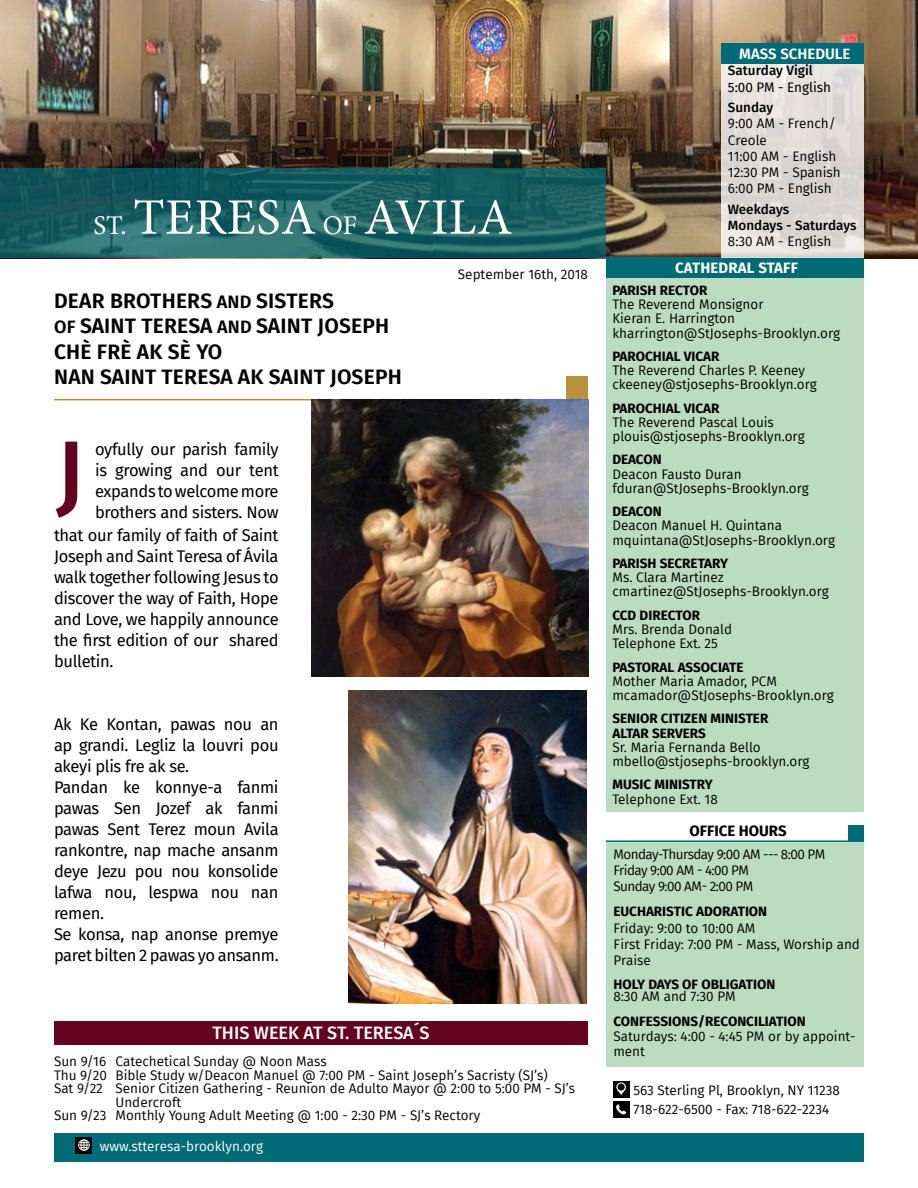
<style>
.page{position:relative;width:918px;height:1188px;background:#fff}
.page>*{position:absolute;margin:0;border:0;box-sizing:border-box;transform-origin:0 0}
.t1{font:500 90px "Fira Sans";color:#640221}
.t2{font:51px "Minion Pro";letter-spacing:.01em;color:#fff}
.t3{font:600 21px/25.2px "Fira Sans";letter-spacing:.01em;color:#000}
.t4{font:500 18px "Fira Sans";color:#fff}
.t5{font:16.5px/21px "Fira Sans";letter-spacing:-.02em;color:#000;text-align:justify}
.t6{font:700 15px "Fira Sans";letter-spacing:.01em;color:#fff}
.t7{font:600 15px "Fira Sans";color:#fff}
.t8{font:700 15px "Fira Sans";color:#000}
.t9{font:13.5px/14.2px "Fira Sans";color:#000}
.t10{font:700 13.5px/14.2px "Fira Sans";color:#000}
.t11{font:13.5px/16.2px "Fira Sans";letter-spacing:-.04em;color:#000}
.t12{font:500 13.5px/16.2px "Fira Sans";color:#000}
.t13{font:13.5px "Fira Sans";color:#fff}
.t14{font:13.5px "Fira Sans";color:#000}
.s1{font-size:27px}
.s2{font-size:18px}
</style>
<div class="page">
<img style="left:0;top:0;width:918px;height:258px">
<div style="left:606px;top:841px;width:258px;height:225px;background:#bbdcc0"></div>
<div style="left:606px;top:276px;width:258px;height:536px;background:#bbdcc0"></div>
<div style="left:54px;top:1134px;width:810px;height:28px;background:#006b77"></div>
<svg style="left:0;top:168px;width:606px;height:90px;background:#1b6063"></svg>
<div style="left:76px;top:1137px;width:16px;height:16px;background:#000"></div>
<svg style="left:78px;top:1139px;width:12px;height:12px"></svg>
<div style="left:606px;top:258px;width:258px;height:20px;background:#006b77"></div>
<div style="left:54px;top:1021px;width:534px;height:23px;background:#640221"></div>
<div style="left:613px;top:1081px;width:16px;height:16px;background:#000"></div>
<svg style="left:616px;top:1082px;width:10px;height:13px"></svg>
<div style="left:618px;top:1083px;width:7px;height:8px;background:#000;border-radius:50%"></div>
<div style="left:613px;top:1101px;width:16px;height:16px;background:#000"></div>
<svg style="left:616px;top:1104px;width:10px;height:10px"></svg>
<hr style="left:606px;top:840px;width:258px;height:2px;background:#006b77">
<div style="left:848px;top:825px;width:16px;height:16px;background:#006b77"></div>
<svg style="left:721px;top:64px;width:143px;height:194px;background:#e0dbd8"></svg>
<div style="left:721px;top:43px;width:143px;height:21px;background:#006b77"></div>
<img style="left:349px;top:690px;width:237px;height:313px">
<div style="left:567px;top:376px;width:21px;height:23px;background:#b9913f"></div>
<hr style="left:54px;top:399px;width:534px;height:1px;background:#b9913f">
<img style="left:311px;top:399px;width:277px;height:277px">
<h2 class="t2" style="left:93px;top:183px;width:420px"><span class="s1">ST.</span> TERESA <span class="s1">OF</span> AVILA</h2>
<p class="t9" style="left:458px;top:267px;width:132px">September 16th, 2018</p>
<h3 class="t3" style="left:54px;top:287px;width:349px">DEAR BROTHERS <span class="s2">AND</span> SISTERS<br><span class="s2">OF</span> SAINT TERESA <span class="s2">AND</span> SAINT JOSEPH<br>CHÈ FRÈ AK SÈ YO<br>NAN SAINT TERESA AK SAINT JOSEPH</h3>
<h1 class="t1" style="left:56px;top:400px;width:30px">J</h1>
<p class="t5" style="left:95px;top:438px;width:185px">oyfully our parish family is growing and our tent expands to welcome more brothers and sisters. Now</p>
<p class="t5" style="left:54px;top:524px;width:226px">that our family of faith of Saint Joseph and Saint Teresa of Ávila walk together following Jesus to discover the way of Faith, Hope and Love, we happily announce the first edition of our shared bulletin.</p>
<p class="t5" style="left:54px;top:713px;width:226px;text-align:left">Ak Ke Kontan, pawas nou an ap grandi. Legliz la louvri pou akeyi plis fre ak se.<br>Pandan ke konnye-a fanmi pawas Sen Jozef ak fanmi pawas Sent Terez moun Avila rankontre, nap mache ansanm deye Jezu pou nou konsolide lafwa nou, lespwa nou nan remen.<br>Se konsa, nap anonse premye paret bilten 2 pawas yo ansanm.</p>
<h3 class="t4" style="left:212px;top:1019px;width:219px">THIS WEEK AT ST. TERESA´S</h3>
<p class="t9" style="left:54px;top:1054px;width:274px">Sun 9/16 Catechetical Sunday @ Noon Mass</p>
<p class="t9" style="left:54px;top:1068px;width:495px">Thu 9/20 Bible Study w/Deacon Manuel @ 7:00 PM - Saint Joseph’s Sacristy (SJ’s)</p>
<p class="t9" style="left:54px;top:1081px;width:523px">Sat 9/22 Senior Citizen Gathering - Reunion de Adulto Mayor @ 2:00 to 5:00 PM - SJ’s</p>
<p class="t9" style="left:116px;top:1095px;width:67px">Undercroft</p>
<p class="t9" style="left:54px;top:1108px;width:428px">Sun 9/23 Monthly Young Adult Meeting @ 1:00 - 2:30 PM - SJ’s Rectory</p>
<p class="t13" style="left:100px;top:1136px;width:165px">www.stteresa-brooklyn.org</p>
<p class="t7" style="left:739px;top:42px;width:113px">MASS SCHEDULE</p>
<p class="t12" style="left:728px;top:62px;width:86px">Saturday Vigil</p>
<p class="t14" style="left:728px;top:77px;width:105px">5:00 PM - English</p>
<p class="t12" style="left:728px;top:99px;width:47px">Sunday</p>
<p class="t9" style="left:728px;top:115px;width:114px;line-height:16.2px">9:00 AM - French/<br>Creole<br>11:00 AM - English<br>12:30 PM - Spanish<br>6:00 PM - English</p>
<p class="t12" style="left:728px;top:201px;width:130px">Weekdays<br>Mondays - Saturdays</p>
<p class="t9" style="left:728px;top:234px;width:105px">8:30 AM - English</p>
<p class="t6" style="left:675px;top:255px;width:124px">CATHEDRAL STAFF</p>
<p class="t10" style="left:612px;top:282px;width:96px">PARISH RECTOR</p>
<p class="t9" style="left:612px;top:297px;width:229px">The Reverend Monsignor<br>Kieran E. Harrington kharrington@StJosephs-Brooklyn.org</p>
<p class="t10" style="left:612px;top:348px;width:109px">PAROCHIAL VICAR</p>
<p class="t9" style="left:612px;top:363px;width:206px">The Reverend Charles P. Keeney ckeeney@stjosephs-Brooklyn.org</p>
<p class="t10" style="left:612px;top:400px;width:109px">PAROCHIAL VICAR</p>
<p class="t9" style="left:612px;top:415px;width:194px">The Reverend Pascal Louis plouis@stjosephs-Brooklyn.org</p>
<p class="t10" style="left:612px;top:452px;width:51px">DEACON</p>
<p class="t9" style="left:612px;top:467px;width:198px">Deacon Fausto Duran fduran@StJosephs-Brooklyn.org</p>
<p class="t10" style="left:612px;top:503px;width:51px">DEACON</p>
<p class="t9" style="left:612px;top:518px;width:224px">Deacon Manuel H. Quintana mquintana@StJosephs-Brooklyn.org</p>
<p class="t10" style="left:612px;top:555px;width:117px">PARISH SECRETARY</p>
<p class="t9" style="left:612px;top:570px;width:218px">Ms. Clara Martinez cmartinez@StJosephs-Brooklyn.org</p>
<p class="t10" style="left:612px;top:607px;width:89px">CCD DIRECTOR</p>
<p class="t9" style="left:612px;top:622px;width:121px">Mrs. Brenda Donald<br>Telephone Ext. 25</p>
<p class="t10" style="left:612px;top:659px;width:133px">PASTORAL ASSOCIATE</p>
<p class="t9" style="left:612px;top:674px;width:223px">Mother Maria Amador, PCM mcamador@StJosephs-Brooklyn.org</p>
<p class="t10" style="left:612px;top:711px;width:158px">SENIOR CITIZEN MINISTER<br>ALTAR SERVERS</p>
<p class="t9" style="left:612px;top:740px;width:199px">Sr. Maria Fernanda Bello mbello@stjosephs-brooklyn.org</p>
<p class="t10" style="left:612px;top:777px;width:102px">MUSIC MINISTRY</p>
<p class="t9" style="left:612px;top:791px;width:107px">Telephone Ext. 18</p>
<p class="t8" style="left:689px;top:819px;width:99px">OFFICE HOURS</p>
<p class="t11" style="left:613px;top:846px;width:214px">Monday-Thursday 9:00 AM --- 8:00 PM<br>Friday 9:00 AM - 4:00 PM<br>Sunday 9:00 AM- 2:00 PM</p>
<p class="t10" style="left:613px;top:904px;width:155px">EUCHARISTIC ADORATION</p>
<p class="t9" style="left:613px;top:919px;width:248px;line-height:16.2px">Friday: 9:00 to 10:00 AM<br>First Friday: 7:00 PM - Mass, Worship and<br>Praise</p>
<p class="t10" style="left:613px;top:976px;width:164px">HOLY DAYS OF OBLIGATION</p>
<p class="t9" style="left:613px;top:989px;width:124px">8:30 AM and 7:30 PM</p>
<p class="t10" style="left:613px;top:1013px;width:194px">CONFESSIONS/RECONCILIATION</p>
<p class="t9" style="left:613px;top:1029px;width:244px;line-height:15px">Saturdays: 4:00 - 4:45 PM or by appoint&shy;ment</p>
<p class="t9" style="left:633px;top:1080px;width:208px;line-height:19.5px">563 Sterling Pl, Brooklyn, NY 11238<br>718-622-6500 - Fax: 718-622-2234</p>
</div>
